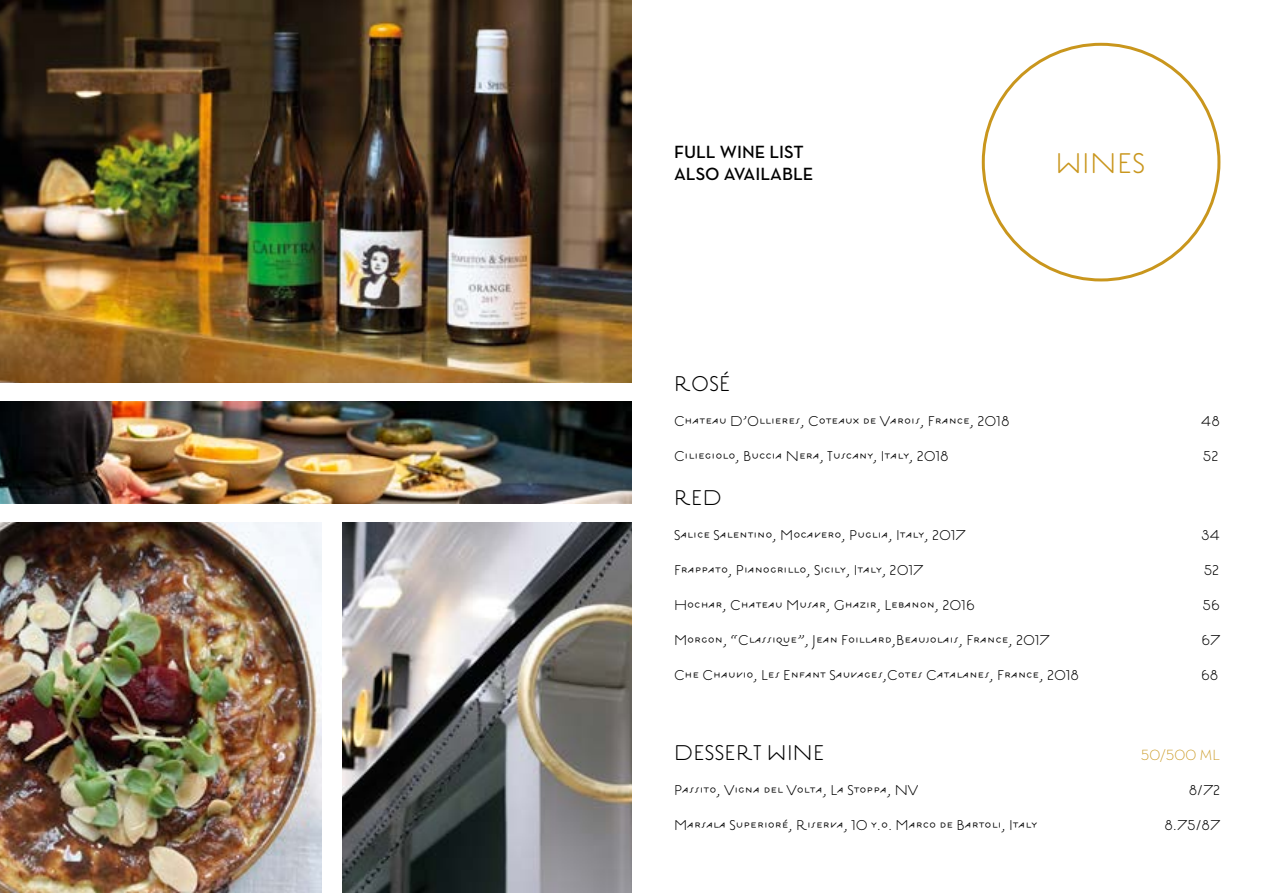
<style>
.page{position:relative;width:1263px;height:893px;background:#fff}
.page>*{position:absolute;margin:0;border:0;box-sizing:border-box;transform-origin:0 0}
.t1{font:30px "Estilo";letter-spacing:.015em;color:#c9961d}
.t2{font:22.5px "Estilo";letter-spacing:.015em;color:#000}
.t3{font:18px/21.6px "Neutraface Text Demi Alt";color:#000}
.t4{font:15px "Estilo";color:#000}
.t5{font:15px "Neutraface Text Light Alt";letter-spacing:.005em;color:#c9961c}
</style>
<div class="page">
<img style="left:0;top:0;width:631px;height:383px">
<img style="left:0;top:401px;width:631px;height:103px">
<img style="left:0;top:522px;width:321px;height:371px">
<img style="left:342px;top:522px;width:289px;height:371px">
<p class="t3" style="left:674px;top:141px;width:141px">FULL WINE LIST<br>ALSO AVAILABLE</p>
<h1 class="t1" style="left:1055px;top:145px;width:91px">WINES</h1>
<h2 class="t2" style="left:674px;top:370px;width:58px">ROSÉ</h2>
<p class="t4" style="left:674px;top:412px;width:337px">Chateau D’Ollieres, Coteaux de Varois, France, 2018</p>
<p class="t4" style="left:1201px;top:412px;width:20px">48</p>
<p class="t4" style="left:674px;top:447px;width:276px">Ciliegiolo, Buccia Nera, Tuscany, Italy, 2018</p>
<p class="t4" style="left:1203px;top:447px;width:17px">52</p>
<h2 class="t2" style="left:674px;top:484px;width:49px">RED</h2>
<p class="t4" style="left:674px;top:526px;width:293px">Salice Salentino, Mocavero, Puglia, Italy, 2017</p>
<p class="t4" style="left:1201px;top:526px;width:20px">34</p>
<p class="t4" style="left:674px;top:561px;width:251px">Frappato, Pianogrillo, Sicily, Italy, 2017</p>
<p class="t4" style="left:1204px;top:561px;width:17px">52</p>
<p class="t4" style="left:674px;top:596px;width:302px">Hochar, Chateau Musar, Ghazir, Lebanon, 2016</p>
<p class="t4" style="left:1202px;top:596px;width:19px">56</p>
<p class="t4" style="left:674px;top:631px;width:377px">Morgon, “Classique”, Jean Foillard,Beaujolais, France, 2017</p>
<p class="t4" style="left:1201px;top:631px;width:20px">67</p>
<p class="t4" style="left:674px;top:666px;width:406px">Che Chauvio, Les Enfant Sauvages,Cotes Catalanes, France, 2018</p>
<p class="t4" style="left:1201px;top:666px;width:19px">68</p>
<h2 class="t2" style="left:674px;top:739px;width:152px">DESSERT WINE</h2>
<p class="t5" style="left:1141px;top:746px;width:80px">50/500 ML</p>
<p class="t4" style="left:674px;top:781px;width:246px">Passito, Vigna del Volta, La Stoppa, NV</p>
<p class="t4" style="left:1189px;top:781px;width:33px">8/72</p>
<p class="t4" style="left:674px;top:816px;width:365px">Marsala Superioré, Riserva, 10 y.o. Marco de Bartoli, Italy</p>
<p class="t4" style="left:1164px;top:816px;width:57px">8.75/87</p>
</div>
